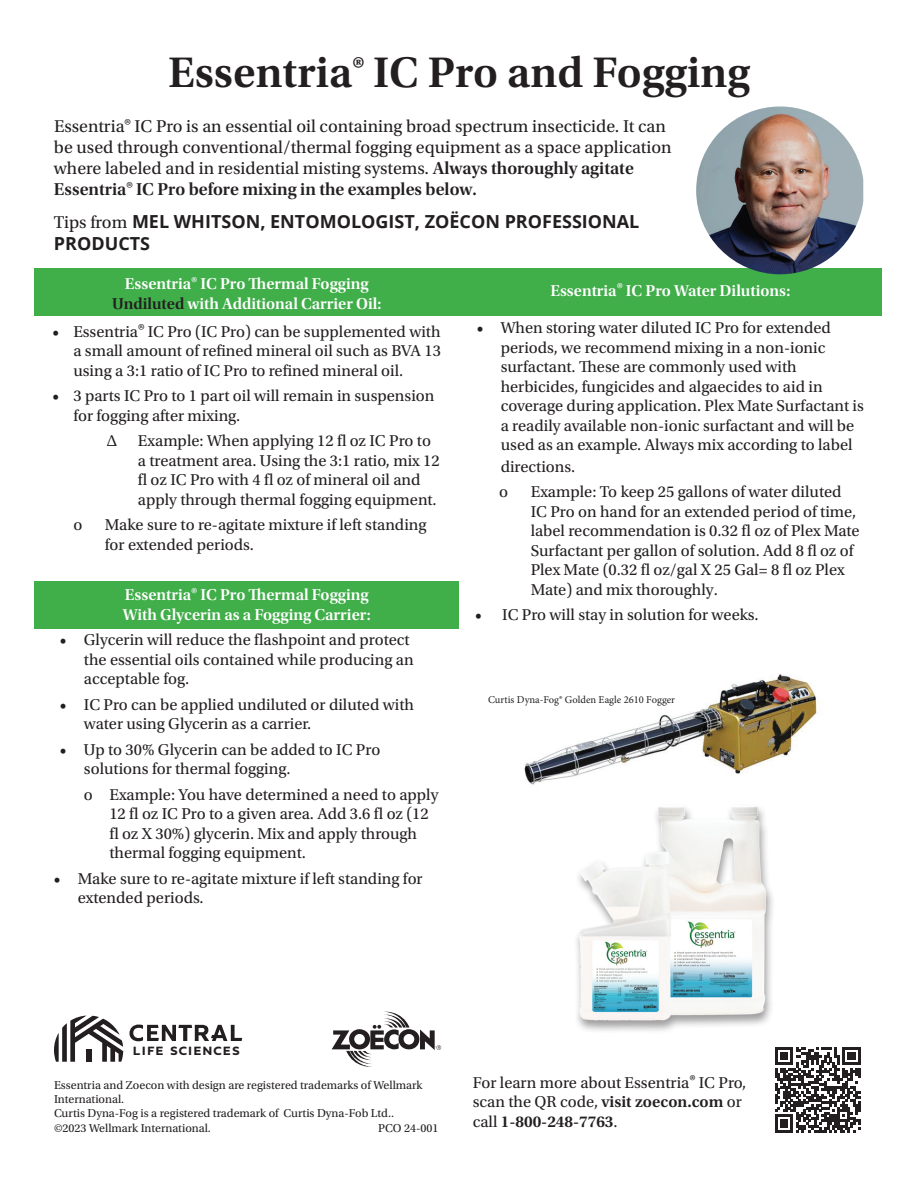
<style>
.page{position:relative;width:918px;height:1188px;background:#fff}
.page>*{position:absolute;margin:0;border:0;box-sizing:border-box;transform-origin:0 0}
.t1{font:600 45px "Utopia Std";color:#231f20}
.t2{font:18px/21px "Utopia Std";color:#231f20}
.t3{font:700 18px/21.6px "Open Sans";color:#231f20}
.t4{font:18px "Utopia Std Semibold Subh";color:#231f20}
.t5{font:16.5px/19.5px "Utopia Std";color:#231f20}
.t6{font:16.5px/19.8px "Utopia Std Semibold Subh";color:#fff;text-align:center}
.t7{font:700 12.6px "Fieldwork Hum";letter-spacing:.13em;color:#231f20}
.t8{font:12px/14.4px "Utopia Std";color:#231f20}
.t9{font:10.5px "Minion Pro";color:#231f20}
.s1{font-size:24px}
.s2{font-family:"Utopia Std Semibold Subh"}
.s3{font-family:"Utopia Std";font-size:24px}
.s4{font-family:"Utopia Std";font-weight:400}
.s5{font-size:25.5px}
.s6{color:#231f20}
.s7{font-family:"Utopia Std Semibold Subh";font-size:25.5px}
.s8{font-weight:600}
</style>
<div class="page">
<div style="left:35px;top:268px;width:424px;height:47px;background:#40ae49"></div>
<div style="left:457px;top:268px;width:425px;height:47px;background:#40ae49"></div>
<div style="left:35px;top:581px;width:424px;height:48px;background:#40ae49"></div>
<svg style="left:775px;top:1047px;width:86px;height:86px"></svg>
<img style="left:696px;top:106px;width:167px;height:168px">
<svg style="left:129px;top:1025px;width:113px;height:16px"></svg>
<svg style="left:54px;top:1016px;width:69px;height:46px"></svg>
<div style="left:86px;top:1050px;width:6px;height:12px;background:#231f20"></div>
<svg style="left:332px;top:1012px;width:109px;height:55px"></svg>
<img style="left:524px;top:674px;width:293px;height:111px">
<div style="left:573px;top:804px;width:203px;height:230px;background:#231f20;opacity:.45"></div>
<img style="left:573px;top:804px;width:193px;height:226px">
<h1 class="t1" style="left:168px;top:47px;width:583px">Essentria® IC Pro and Fogging</h1>
<p class="t2" style="left:54px;top:116px;width:619px">Essentria<span class="s1">®</span> IC Pro is an essential oil containing broad spectrum insecticide. It can be used through conventional/thermal fogging equipment as a space application where labeled and in residential misting systems. <span class="s2">Always thoroughly agitate</span></p>
<p class="t4" style="left:54px;top:179px;width:424px">Essentria<span class="s3">®</span> IC Pro before mixing in the examples below.</p>
<p class="t3" style="left:54px;top:211px;width:587px"><span class="s4">Tips from</span> MEL WHITSON, ENTOMOLOGIST, ZOËCON PROFESSIONAL<br>PRODUCTS</p>
<p class="t6" style="left:112px;top:274px;width:271px">Essentria<span class="s5">®</span> IC Pro Thermal Fogging<br><span class="s6">Undiluted</span> with Additional Carrier Oil:</p>
<p class="t5" style="left:73px;top:322px;width:369px;text-align:justify;text-indent:-21px">• Essentria<span class="s1">®</span> IC Pro (IC Pro) can be supplemented with a small amount of refined mineral oil such as BVA 13 using a 3:1 ratio of IC Pro to refined mineral oil.</p>
<p class="t5" style="left:73px;top:386px;width:363px;text-indent:-21px">• 3 parts IC Pro to 1 part oil will remain in suspension for fogging after mixing.</p>
<p class="t5" style="left:138px;top:431px;width:303px;text-indent:-31px">∆ Example: When applying 12 fl oz IC Pro to a treatment area. Using the 3:1 ratio, mix 12 fl oz IC Pro with 4 fl oz of mineral oil and apply through thermal fogging equipment.</p>
<p class="t5" style="left:73px;top:515px;width:10px">o</p>
<p class="t5" style="left:105px;top:515px;width:323px">Make sure to re-agitate mixture if left standing for extended periods.</p>
<p class="t6" style="left:123px;top:585px;width:250px;text-align:left">Essentria<span class="s5">®</span> IC Pro Thermal Fogging<br>With Glycerin as a Fogging Carrier:</p>
<p class="t5" style="left:84px;top:631px;width:331px;text-indent:-24px">• Glycerin will reduce the flashpoint and protect the essential oils contained while producing an acceptable fog.</p>
<p class="t5" style="left:84px;top:695px;width:332px;text-indent:-24px">• IC Pro can be applied undiluted or diluted with water using Glycerin as a carrier.</p>
<p class="t5" style="left:84px;top:740px;width:298px;text-indent:-24px">• Up to 30% Glycerin can be added to IC Pro solutions for thermal fogging.</p>
<p class="t5" style="left:109px;top:785px;width:331px;text-indent:-25px">o Example: You have determined a need to apply 12 fl oz IC Pro to a given area. Add 3.6 fl oz (12 fl oz X 30%) glycerin. Mix and apply through thermal fogging equipment.</p>
<p class="t5" style="left:78px;top:869px;width:346px;text-indent:-24px">• Make sure to re-agitate mixture if left standing for extended periods.</p>
<p class="t6" style="left:550px;top:281px;width:242px">Essentria<span class="s5">®</span> IC Pro Water Dilutions:</p>
<p class="t5" style="left:501px;top:318px;width:365px;text-indent:-24px">• When storing water diluted IC Pro for extended periods, we recommend mixing in a non-ionic surfactant. These are commonly used with herbicides, fungicides and algaecides to aid in coverage during application. Plex Mate Surfactant is a readily available non-ionic surfactant and will be used as an example. Always mix according to label</p>
<p class="t5" style="left:499px;top:454px;width:77px;line-height:25.5px">directions. o</p>
<p class="t5" style="left:531px;top:482px;width:331px">Example: To keep 25 gallons of water diluted IC Pro on hand for an extended period of time, label recommendation is 0.32 fl oz of Plex Mate Surfactant per gallon of solution. Add 8 fl oz of Plex Mate (0.32 fl oz/gal X 25 Gal= 8 fl oz Plex Mate) and mix thoroughly.</p>
<p class="t5" style="left:475px;top:605px;width:285px">• IC Pro will stay in solution for weeks.</p>
<p class="t9" style="left:488px;top:692px;width:189px">Curtis Dyna-Fog® Golden Eagle 2610 Fogger</p>
<p class="t7" style="left:133px;top:1041px;width:108px">LIFE SCIENCES</p>
<p class="t8" style="left:54px;top:1078px;width:370px">Essentria and Zoecon with design are registered trademarks of Wellmark International.<br>Curtis Dyna-Fog is a registered trademark of Curtis Dyna-Fob Ltd.. ©2023 Wellmark International.</p>
<p class="t8" style="left:378px;top:1121px;width:62px">PCO 24-001</p>
<p class="t5" style="left:473px;top:1073px;width:275px">For learn more about Essentria<span class="s7">®</span> IC Pro, scan the QR code, <span class="s8">visit zoecon.com</span> or call <span class="s8">1-800-248-7763</span>.</p>
</div>
